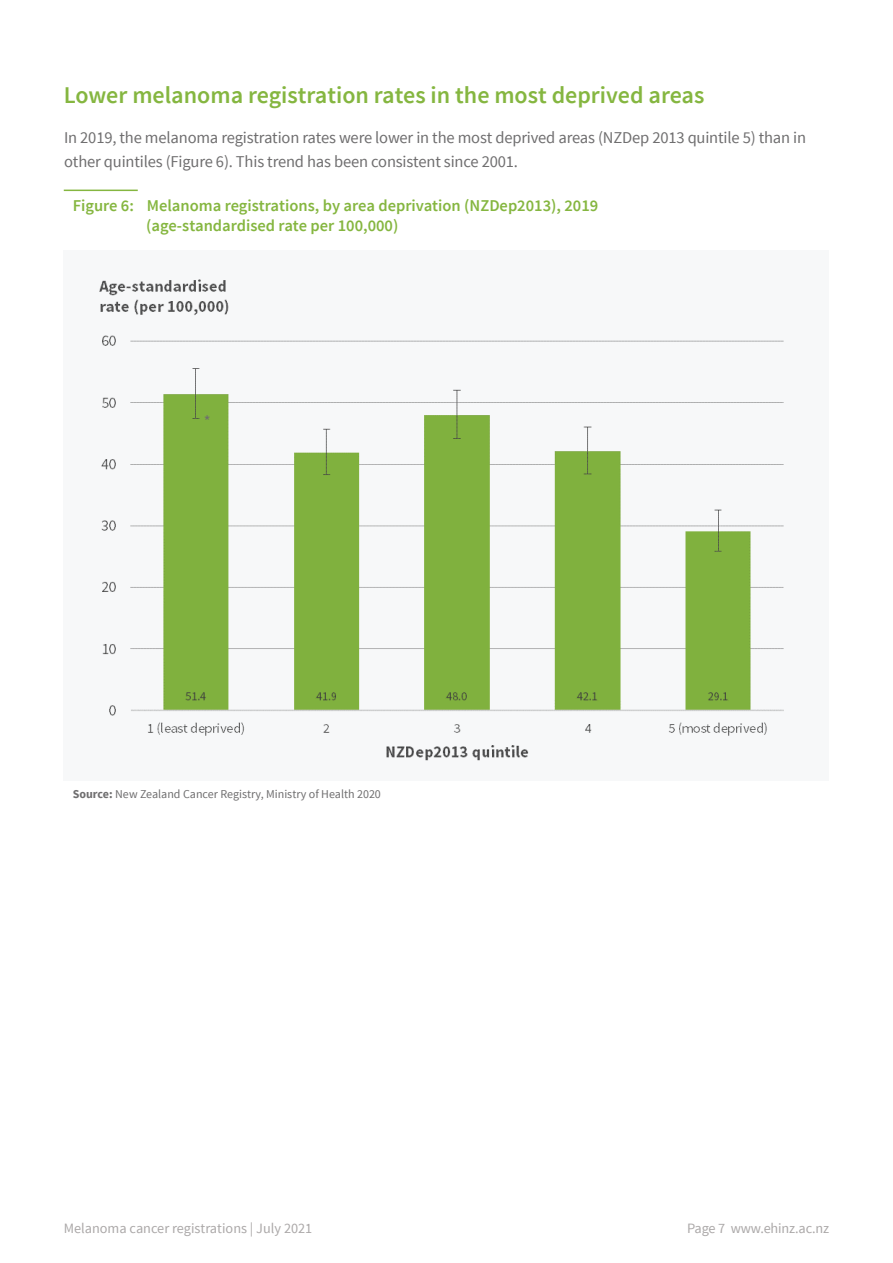
<style>
.page{position:relative;width:893px;height:1263px;background:#fff}
.page>*{position:absolute;margin:0;border:0;box-sizing:border-box;transform-origin:0 0}
.t1{font:600 24px "Source Sans Pro";color:#85b640}
.t2{font:16.5px/23.2px "Source Sans Pro";letter-spacing:-.01em;color:#6f6e6f}
.t3{font:600 16.5px/19.8px "Source Sans Pro";color:#85b640}
.t4{font:14.25px "Source Sans Pro";color:#aba8a8}
.t5{font:12px "Source Sans Pro";color:#6f6e6f}
.s1{font-weight:700}
</style>
<div class="page">
<div style="left:64px;top:250px;width:765px;height:530px;background:#f7f8f9"></div>
<hr style="left:64px;top:190px;width:74px;height:1px;background:#85b640">
<img style="left:99px;top:279px;width:685px;height:482px">
<h1 class="t1" style="left:64px;top:80px;width:642px">Lower melanoma registration rates in the most deprived areas</h1>
<p class="t2" style="left:64px;top:126px;width:744px">In 2019, the melanoma registration rates were lower in the most deprived areas (NZDep 2013 quintile 5) than in other quintiles (Figure 6). This trend has been consistent since 2001.</p>
<p class="t3" style="left:146px;top:196px;width:454px;text-indent:-73px">Figure 6: Melanoma registrations, by area deprivation (NZDep2013), 2019 (age-standardised rate per 100,000)</p>
<p class="t2" style="left:204px;top:410px;width:8px">*</p>
<p class="t5" style="left:73px;top:786px;width:310px"><span class="s1">Source:</span> New Zealand Cancer Registry, Ministry of Health 2020</p>
<p class="t4" style="left:64px;top:1220px;width:250px">Melanoma cancer registrations | July 2021</p>
<p class="t4" style="left:687px;top:1220px;width:143px">Page 7 www.ehinz.ac.nz</p>
</div>
